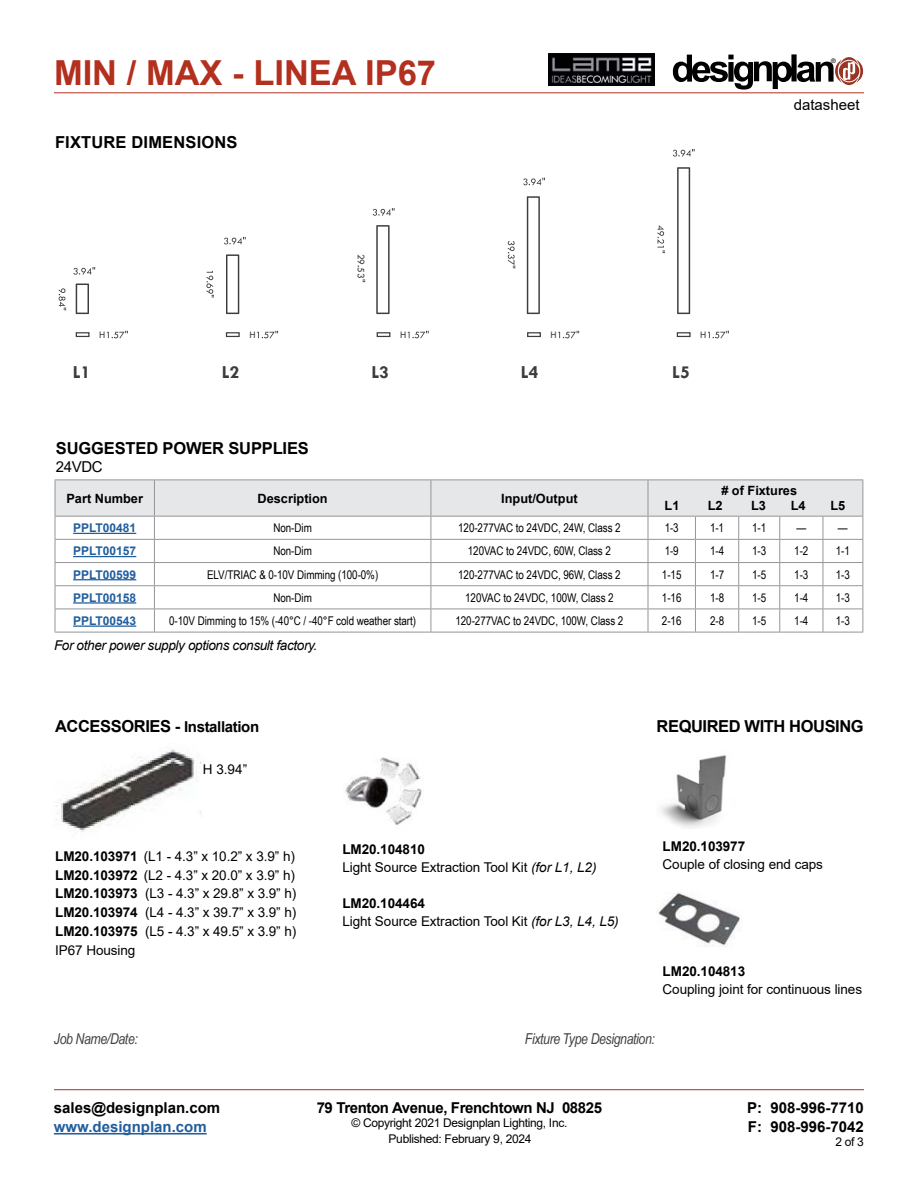
<style>
.page{position:relative;width:918px;height:1188px;background:#fff}
.page>*{position:absolute;margin:0;border:0;box-sizing:border-box;transform-origin:0 0}
.t1{font:700 34.5px "Arial";color:#b32f1e}
.t2{font:700 18.45px "Tw Cen";color:#3c3c3b}
.t3{font:700 16.5px "Arial";letter-spacing:-.01em;color:#000}
.t4{font:700 16.5px "Arial";letter-spacing:.01em;color:#000}
.t5{font:700 15px/19.5px "Arial";color:#000}
.t6{font:italic 15px "Arial Narrow";letter-spacing:-.025em;color:#414042}
.t7{font:700 15px "Arial";letter-spacing:-.025em;color:#000}
.t8{font:700 15px "Arial";color:#215e9e}
.t9{font:15px "Arial";color:#000}
.t10{font:13.5px/18.8px "Arial";letter-spacing:-.005em;color:#000}
.t11{font:italic 13.5px "Arial";letter-spacing:-.025em;color:#000}
.t12{font:700 13.5px "Arial";letter-spacing:-.005em;color:#000}
.t13{font:700 12.75px "Arial";color:#000}
.t14{font:12px "Arial Narrow";letter-spacing:-.005em;color:#000}
.t15{font:12px "Arial";letter-spacing:-.025em;color:#000}
.t16{font:700 12px "Arial";color:#215e9e}
.t17{font:10.2px "Tw Cen";color:#3d3d3b}
.t18{font:6.3px "Helvetica";color:#000}
.s1{font-size:15px}
.s2{font-weight:700}
.s3{font-style:italic}
</style>
<div class="page">
<hr style="left:54px;top:93px;width:810px;height:1px;background:#b32f1e">
<hr style="left:54px;top:1089px;width:810px;height:1px;background:#b32f1e">
<hr style="left:54px;top:1133px;width:153px;height:2px;background:#215e9e">
<img style="left:549px;top:53px;width:106px;height:32px">
<svg style="left:673px;top:54px;width:190px;height:36px"></svg>
<svg style="left:76px;top:284px;width:13px;height:30px"></svg>
<svg style="left:226px;top:254px;width:13px;height:60px"></svg>
<svg style="left:376px;top:225px;width:14px;height:89px"></svg>
<svg style="left:527px;top:196px;width:13px;height:118px"></svg>
<svg style="left:677px;top:167px;width:13px;height:147px"></svg>
<div style="left:76px;top:332px;width:14px;height:5px;border:1px solid #3d3d3b"></div>
<div style="left:226px;top:332px;width:14px;height:5px;border:1px solid #3d3d3b"></div>
<div style="left:377px;top:332px;width:13px;height:5px;border:1px solid #3d3d3b"></div>
<div style="left:527px;top:332px;width:14px;height:5px;border:1px solid #3d3d3b"></div>
<div style="left:677px;top:332px;width:14px;height:5px;border:1px solid #3d3d3b"></div>
<svg style="left:107px;top:331px;width:21px;height:7px"></svg>
<svg style="left:257px;top:331px;width:21px;height:7px"></svg>
<svg style="left:408px;top:331px;width:21px;height:7px"></svg>
<svg style="left:558px;top:331px;width:21px;height:7px"></svg>
<svg style="left:708px;top:331px;width:21px;height:7px"></svg>
<svg style="left:73px;top:267px;width:22px;height:8px"></svg>
<svg style="left:224px;top:237px;width:22px;height:8px"></svg>
<svg style="left:59px;top:288px;width:7px;height:22px"></svg>
<svg style="left:206px;top:271px;width:8px;height:26px"></svg>
<svg style="left:373px;top:208px;width:22px;height:8px"></svg>
<svg style="left:523px;top:178px;width:22px;height:7px"></svg>
<svg style="left:673px;top:149px;width:22px;height:8px"></svg>
<svg style="left:508px;top:241px;width:7px;height:27px"></svg>
<svg style="left:657px;top:225px;width:8px;height:28px"></svg>
<hr style="left:55px;top:632px;width:99px;height:1px;background:#939598">
<hr style="left:154px;top:632px;width:277px;height:1px;background:#939598">
<hr style="left:431px;top:632px;width:217px;height:1px;background:#939598">
<svg style="left:55px;top:480px;width:808px;height:152px"></svg>
<hr style="left:648px;top:632px;width:47px;height:1px;background:#939598">
<hr style="left:695px;top:632px;width:44px;height:1px;background:#939598">
<hr style="left:739px;top:632px;width:41px;height:1px;background:#939598">
<hr style="left:780px;top:632px;width:43px;height:1px;background:#939598">
<hr style="left:823px;top:632px;width:40px;height:1px;background:#939598">
<hr style="left:73px;top:533px;width:63px;height:1px;background:#215e9e">
<hr style="left:73px;top:556px;width:63px;height:1px;background:#215e9e">
<hr style="left:73px;top:579px;width:63px;height:1px;background:#215e9e">
<hr style="left:73px;top:602px;width:63px;height:2px;background:#215e9e">
<hr style="left:73px;top:626px;width:63px;height:1px;background:#215e9e">
<img style="left:55px;top:749px;width:149px;height:83px">
<img style="left:345px;top:757px;width:77px;height:68px">
<img style="left:660px;top:755px;width:67px;height:73px">
<img style="left:657px;top:892px;width:83px;height:55px">
<h1 class="t1" style="left:54px;top:48px;width:384px">MIN / MAX - LINEA IP67</h1>
<p class="t18" style="left:831px;top:57px;width:6px">®</p>
<p class="t4" style="left:55px;top:131px;width:184px">FIXTURE DIMENSIONS</p>
<p class="t17" style="left:367px;top:254px;width:30px;rotate:90deg">29.53"</p>
<p class="t17" style="left:99px;top:329px;width:8px">H</p>
<p class="t17" style="left:249px;top:329px;width:8px">H</p>
<p class="t17" style="left:400px;top:329px;width:8px">H</p>
<p class="t17" style="left:551px;top:329px;width:8px">H</p>
<p class="t17" style="left:700px;top:329px;width:8px">H</p>
<h2 class="t2" style="left:73px;top:361px;width:19px">L1</h2>
<h2 class="t2" style="left:222px;top:361px;width:19px">L2</h2>
<h2 class="t2" style="left:371px;top:361px;width:19px">L3</h2>
<h2 class="t2" style="left:521px;top:361px;width:19px">L4</h2>
<h2 class="t2" style="left:672px;top:361px;width:19px">L5</h2>
<p class="t3" style="left:56px;top:437px;width:254px">SUGGESTED POWER SUPPLIES</p>
<p class="t9" style="left:56px;top:457px;width:48px">24VDC</p>
<p class="t9" style="left:794px;top:95px;width:67px">datasheet</p>
<p class="t13" style="left:66px;top:489px;width:78px">Part Number</p>
<p class="t13" style="left:258px;top:489px;width:72px">Description</p>
<p class="t13" style="left:501px;top:489px;width:78px">Input/Output</p>
<p class="t13" style="left:721px;top:482px;width:77px"># of Fixtures</p>
<p class="t13" style="left:665px;top:497px;width:16px">L1</p>
<p class="t13" style="left:708px;top:497px;width:16px">L2</p>
<p class="t13" style="left:751px;top:497px;width:16px">L3</p>
<p class="t13" style="left:791px;top:497px;width:16px">L4</p>
<p class="t13" style="left:830px;top:497px;width:16px">L5</p>
<p class="t16" style="left:73px;top:519px;width:65px">PPLT00481</p>
<p class="t14" style="left:273px;top:519px;width:40px">Non-Dim</p>
<p class="t14" style="left:458px;top:519px;width:164px">120-277VAC to 24VDC, 24W, Class 2</p>
<p class="t14" style="left:665px;top:519px;width:16px">1-3</p>
<p class="t14" style="left:710px;top:519px;width:16px">1-1</p>
<p class="t14" style="left:752px;top:519px;width:16px">1-1</p>
<p class="t14" style="left:796px;top:519px;width:11px">—</p>
<p class="t14" style="left:838px;top:519px;width:11px">—</p>
<p class="t16" style="left:73px;top:543px;width:65px">PPLT00157</p>
<p class="t14" style="left:273px;top:542px;width:40px">Non-Dim</p>
<p class="t14" style="left:468px;top:542px;width:145px">120VAC to 24VDC, 60W, Class 2</p>
<p class="t14" style="left:665px;top:542px;width:16px">1-9</p>
<p class="t14" style="left:710px;top:542px;width:16px">1-4</p>
<p class="t14" style="left:752px;top:542px;width:16px">1-3</p>
<p class="t14" style="left:794px;top:542px;width:16px">1-2</p>
<p class="t14" style="left:836px;top:542px;width:16px">1-1</p>
<p class="t16" style="left:73px;top:566px;width:65px">PPLT00599</p>
<p class="t14" style="left:207px;top:565px;width:173px">ELV/TRIAC &amp; 0-10V Dimming (100-0%)</p>
<p class="t14" style="left:458px;top:565px;width:164px">120-277VAC to 24VDC, 96W, Class 2</p>
<p class="t14" style="left:662px;top:565px;width:21px">1-15</p>
<p class="t14" style="left:710px;top:565px;width:16px">1-7</p>
<p class="t14" style="left:752px;top:565px;width:16px">1-5</p>
<p class="t14" style="left:794px;top:565px;width:16px">1-3</p>
<p class="t14" style="left:836px;top:565px;width:16px">1-3</p>
<p class="t16" style="left:73px;top:589px;width:65px">PPLT00158</p>
<p class="t14" style="left:273px;top:589px;width:40px">Non-Dim</p>
<p class="t14" style="left:465px;top:589px;width:150px">120VAC to 24VDC, 100W, Class 2</p>
<p class="t14" style="left:662px;top:589px;width:21px">1-16</p>
<p class="t14" style="left:710px;top:589px;width:16px">1-8</p>
<p class="t14" style="left:752px;top:589px;width:16px">1-5</p>
<p class="t14" style="left:794px;top:589px;width:16px">1-4</p>
<p class="t14" style="left:836px;top:589px;width:16px">1-3</p>
<p class="t16" style="left:73px;top:612px;width:65px">PPLT00543</p>
<p class="t14" style="left:169px;top:612px;width:248px">0-10V Dimming to 15% (-40°C / -40°F cold weather start)</p>
<p class="t14" style="left:455px;top:612px;width:169px">120-277VAC to 24VDC, 100W, Class 2</p>
<p class="t14" style="left:662px;top:612px;width:21px">2-16</p>
<p class="t14" style="left:710px;top:612px;width:16px">2-8</p>
<p class="t14" style="left:752px;top:612px;width:16px">1-5</p>
<p class="t14" style="left:794px;top:612px;width:16px">1-4</p>
<p class="t14" style="left:836px;top:612px;width:16px">1-3</p>
<p class="t11" style="left:54px;top:637px;width:265px">For other power supply options consult factory.</p>
<p class="t3" style="left:55px;top:714px;width:206px">ACCESSORIES - <span class="s1">Installation</span></p>
<p class="t10" style="left:203px;top:760px;width:46px">H 3.94”</p>
<p class="t10" style="left:55px;top:847px;width:243px;text-align:justify"><span class="s2">LM20.103971</span> (L1 - 4.3” x 10.2” x 3.9” h)<br><span class="s2">LM20.103972</span> (L2 - 4.3” x 20.0” x 3.9” h)<br><span class="s2">LM20.103973</span> (L3 - 4.3” x 29.8” x 3.9” h)<br><span class="s2">LM20.103974</span> (L4 - 4.3” x 39.7” x 3.9” h)<br><span class="s2">LM20.103975</span> (L5 - 4.3” x 49.5” x 3.9” h)<br>IP67 Housing</p>
<p class="t10" style="left:342px;top:841px;width:256px;line-height:18px"><span class="s2">LM20.104810<br></span>Light Source Extraction Tool Kit <span class="s3">(for L1, L2)</span></p>
<p class="t10" style="left:342px;top:895px;width:278px;line-height:18px"><span class="s2">LM20.104464<br></span>Light Source Extraction Tool Kit <span class="s3">(for L3, L4, L5)</span></p>
<p class="t3" style="left:657px;top:714px;width:209px">REQUIRED WITH HOUSING</p>
<p class="t12" style="left:663px;top:837px;width:84px">LM20.103977</p>
<p class="t10" style="left:663px;top:855px;width:162px">Couple of closing end caps</p>
<p class="t12" style="left:663px;top:962px;width:84px">LM20.104813</p>
<p class="t10" style="left:663px;top:980px;width:201px">Coupling joint for continuous lines</p>
<p class="t6" style="left:54px;top:1028px;width:85px">Job Name/Date:</p>
<p class="t6" style="left:525px;top:1029px;width:132px">Fixture Type Designation:</p>
<p class="t5" style="left:54px;top:1098px;width:168px">sales@designplan.com</p>
<p class="t8" style="left:54px;top:1116px;width:154px">www.designplan.com</p>
<p class="t7" style="left:317px;top:1097px;width:287px">79 Trenton Avenue, Frenchtown NJ 08825</p>
<p class="t15" style="left:351px;top:1115px;width:217px">© Copyright 2021 Designplan Lighting, Inc.</p>
<p class="t5" style="left:747px;top:1098px;width:118px">P: 908-996-7710<br>F: 908-996-7042</p>
<p class="t15" style="left:389px;top:1130px;width:144px">Published: February 9, 2024</p>
<p class="t15" style="left:835px;top:1133px;width:30px">2 of 3</p>
</div>
